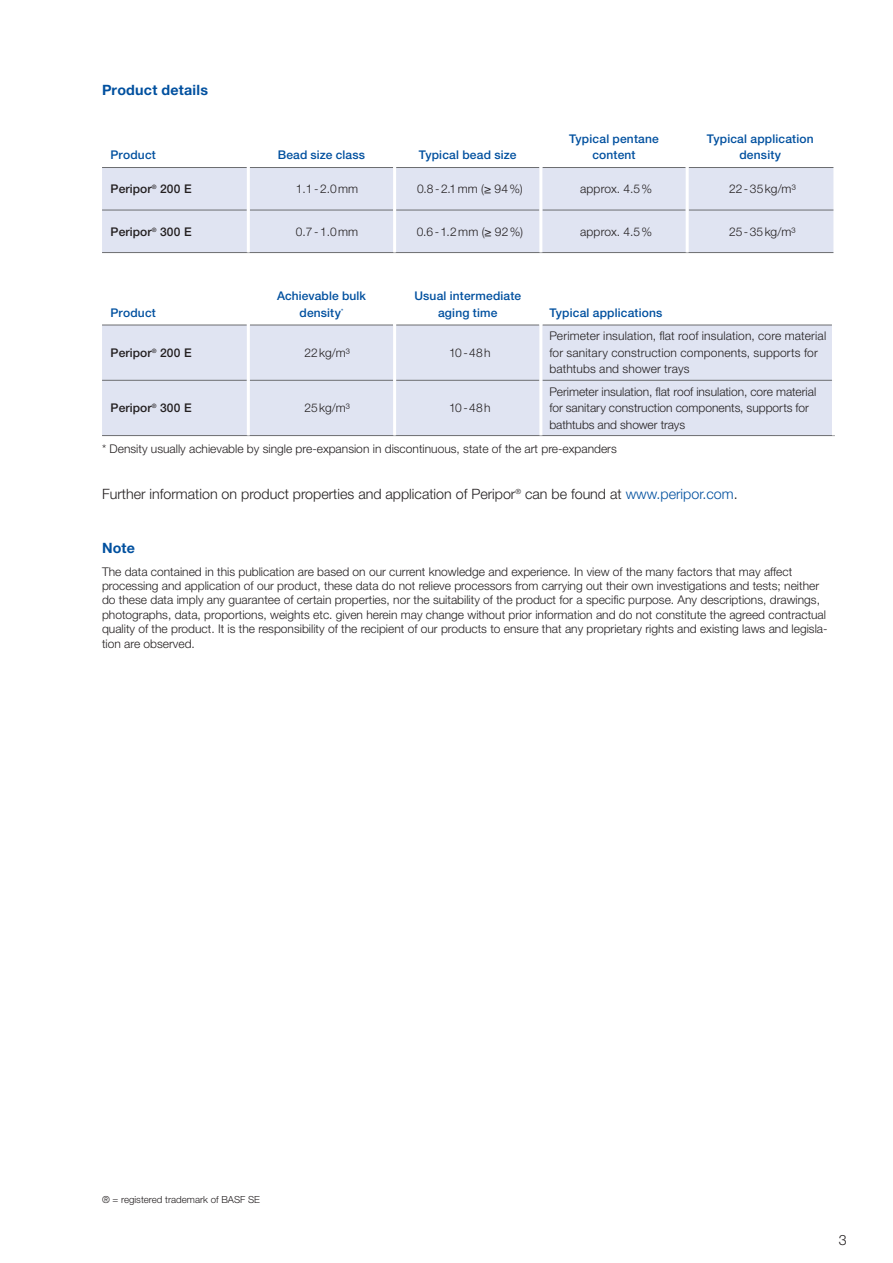
<style>
.page{position:relative;width:893px;height:1263px;background:#fff}
.page>*{position:absolute;margin:0;border:0;box-sizing:border-box;transform-origin:0 0}
.t1{font:300 14.25px "Helvetica Neue LT Pro";color:#231f20}
.t2{font:700 14.25px "Helvetica Neue LT Pro";letter-spacing:.015em;color:#01509f}
.t3{font:300 12px/14.4px "Helvetica Neue LT Pro";color:#231f20}
.t4{font:500 12px/16.5px "Helvetica Neue LT Pro";letter-spacing:.015em;color:#01509f;text-align:center}
.t5{font:500 12px "Helvetica Neue LT Pro";letter-spacing:.01em;color:#231f20}
.t6{font:300 9.75px "Helvetica Neue LT Pro";color:#231f20}
.s1{color:#01509f}
</style>
<div class="page">
<div style="left:102px;top:168px;width:731px;height:84px;background:#e0e4f2"></div>
<hr style="left:102px;top:210px;width:145px;height:1px;background:#6c6d70">
<hr style="left:250px;top:210px;width:143px;height:1px;background:#6c6d70">
<hr style="left:396px;top:210px;width:143px;height:1px;background:#6c6d70">
<hr style="left:542px;top:210px;width:144px;height:1px;background:#6c6d70">
<hr style="left:689px;top:210px;width:144px;height:1px;background:#6c6d70">
<hr style="left:102px;top:252px;width:146px;height:1px;background:#6c6d70">
<hr style="left:248px;top:252px;width:147px;height:1px;background:#6c6d70">
<hr style="left:395px;top:252px;width:146px;height:1px;background:#6c6d70">
<hr style="left:541px;top:252px;width:146px;height:1px;background:#6c6d70">
<hr style="left:687px;top:252px;width:146px;height:1px;background:#6c6d70">
<hr style="left:102px;top:167px;width:145px;height:1px;background:#6c6d70">
<hr style="left:250px;top:167px;width:143px;height:1px;background:#6c6d70">
<hr style="left:396px;top:167px;width:143px;height:1px;background:#6c6d70">
<hr style="left:542px;top:167px;width:144px;height:1px;background:#6c6d70">
<hr style="left:689px;top:167px;width:144px;height:1px;background:#6c6d70">
<hr style="left:247px;top:167px;width:3px;height:43px;background:#fff">
<hr style="left:393px;top:167px;width:3px;height:43px;background:#fff">
<hr style="left:247px;top:210px;width:3px;height:42px;background:#fff">
<hr style="left:393px;top:210px;width:3px;height:42px;background:#fff">
<hr style="left:539px;top:210px;width:3px;height:42px;background:#fff">
<hr style="left:686px;top:210px;width:3px;height:42px;background:#fff">
<hr style="left:539px;top:167px;width:3px;height:43px;background:#fff">
<hr style="left:686px;top:167px;width:3px;height:43px;background:#fff">
<div style="left:102px;top:326px;width:730px;height:109px;background:#e0e4f2"></div>
<hr style="left:102px;top:380px;width:145px;height:1px;background:#6c6d70">
<hr style="left:250px;top:380px;width:143px;height:1px;background:#6c6d70">
<hr style="left:396px;top:380px;width:143px;height:1px;background:#6c6d70">
<hr style="left:542px;top:380px;width:290px;height:1px;background:#6c6d70">
<hr style="left:102px;top:435px;width:146px;height:1px;background:#6c6d70">
<hr style="left:248px;top:435px;width:147px;height:1px;background:#6c6d70">
<hr style="left:395px;top:435px;width:146px;height:1px;background:#6c6d70">
<hr style="left:541px;top:435px;width:294px;height:1px;background:#6c6d70">
<hr style="left:102px;top:325px;width:145px;height:1px;background:#6c6d70">
<hr style="left:250px;top:325px;width:143px;height:1px;background:#6c6d70">
<hr style="left:396px;top:325px;width:143px;height:1px;background:#6c6d70">
<hr style="left:542px;top:325px;width:290px;height:1px;background:#6c6d70">
<hr style="left:247px;top:325px;width:3px;height:55px;background:#fff">
<hr style="left:393px;top:325px;width:3px;height:55px;background:#fff">
<hr style="left:247px;top:380px;width:3px;height:55px;background:#fff">
<hr style="left:393px;top:380px;width:3px;height:55px;background:#fff">
<hr style="left:539px;top:380px;width:3px;height:55px;background:#fff">
<hr style="left:539px;top:325px;width:3px;height:55px;background:#fff">
<p class="t2" style="left:102px;top:81px;width:107px">Product details</p>
<p class="t4" style="left:111px;top:146px;width:47px">Product</p>
<p class="t4" style="left:278px;top:146px;width:89px">Bead size class</p>
<p class="t4" style="left:419px;top:146px;width:99px">Typical bead size</p>
<p class="t4" style="left:569px;top:130px;width:91px">Typical pentane content</p>
<p class="t4" style="left:707px;top:130px;width:108px">Typical application density</p>
<p class="t5" style="left:111px;top:182px;width:83px">Peripor<sup>®</sup> 200 E</p>
<p class="t3" style="left:296px;top:181px;width:64px">1.1-2.0mm</p>
<p class="t3" style="left:417px;top:181px;width:107px">0.8-2.1mm (≥ 94%)</p>
<p class="t3" style="left:580px;top:181px;width:74px">approx. 4.5%</p>
<p class="t3" style="left:729px;top:181px;width:68px">22-35kg/m³</p>
<p class="t5" style="left:111px;top:224px;width:83px">Peripor<sup>®</sup> 300 E</p>
<p class="t3" style="left:296px;top:224px;width:64px">0.7-1.0mm</p>
<p class="t3" style="left:417px;top:224px;width:108px">0.6-1.2mm (≥ 92%)</p>
<p class="t3" style="left:580px;top:224px;width:74px">approx. 4.5%</p>
<p class="t3" style="left:729px;top:224px;width:68px">25-35kg/m³</p>
<p class="t4" style="left:111px;top:304px;width:47px">Product</p>
<p class="t4" style="left:277px;top:287px;width:90px">Achievable bulk density<sup>*</sup></p>
<p class="t4" style="left:414px;top:287px;width:108px">Usual intermediate aging time</p>
<p class="t5" style="left:111px;top:345px;width:83px">Peripor<sup>®</sup> 200 E</p>
<p class="t3" style="left:304px;top:345px;width:47px">22kg/m³</p>
<p class="t3" style="left:449px;top:345px;width:43px">10-48h</p>
<p class="t4" style="left:549px;top:304px;width:115px">Typical applications</p>
<p class="t3" style="left:549px;top:328px;width:278px;line-height:16.5px">Perimeter insulation, flat roof insulation, core material for sanitary construction components, supports for bathtubs and shower trays</p>
<p class="t3" style="left:549px;top:383px;width:268px;line-height:16.5px">Perimeter insulation, flat roof insulation, core material for sanitary construction components, supports for bathtubs and shower trays</p>
<p class="t3" style="left:102px;top:441px;width:516px">* Density usually achievable by single pre-expansion in discontinuous, state of the art pre-expanders</p>
<p class="t1" style="left:102px;top:485px;width:637px">Further information on product properties and application of Peripor<sup>®</sup> can be found at <span class="s1">www.peripor.com</span>.</p>
<p class="t5" style="left:111px;top:401px;width:83px">Peripor<sup>®</sup> 300 E</p>
<p class="t3" style="left:304px;top:400px;width:47px">25kg/m³</p>
<p class="t3" style="left:449px;top:400px;width:43px">10-48h</p>
<p class="t2" style="left:102px;top:539px;width:34px">Note</p>
<p class="t3" style="left:102px;top:564px;width:727px">The data contained in this publication are based on our current knowledge and experience. In view of the many factors that may affect processing and application of our product, these data do not relieve processors from carrying out their own investigations and tests; neither do these data imply any guarantee of certain properties, nor the suitability of the product for a specific purpose. Any descriptions, drawings, photographs, data, proportions, weights etc. given herein may change without prior information and do not constitute the agreed contractual quality of the product. It is the responsibility of the recipient of our products to ensure that any proprietary rights and existing laws and legisla&shy;tion are observed.</p>
<p class="t6" style="left:102px;top:1194px;width:159px">® = registered trademark of BASF SE</p>
<p class="t1" style="left:839px;top:1231px;width:9px">3</p>
</div>
